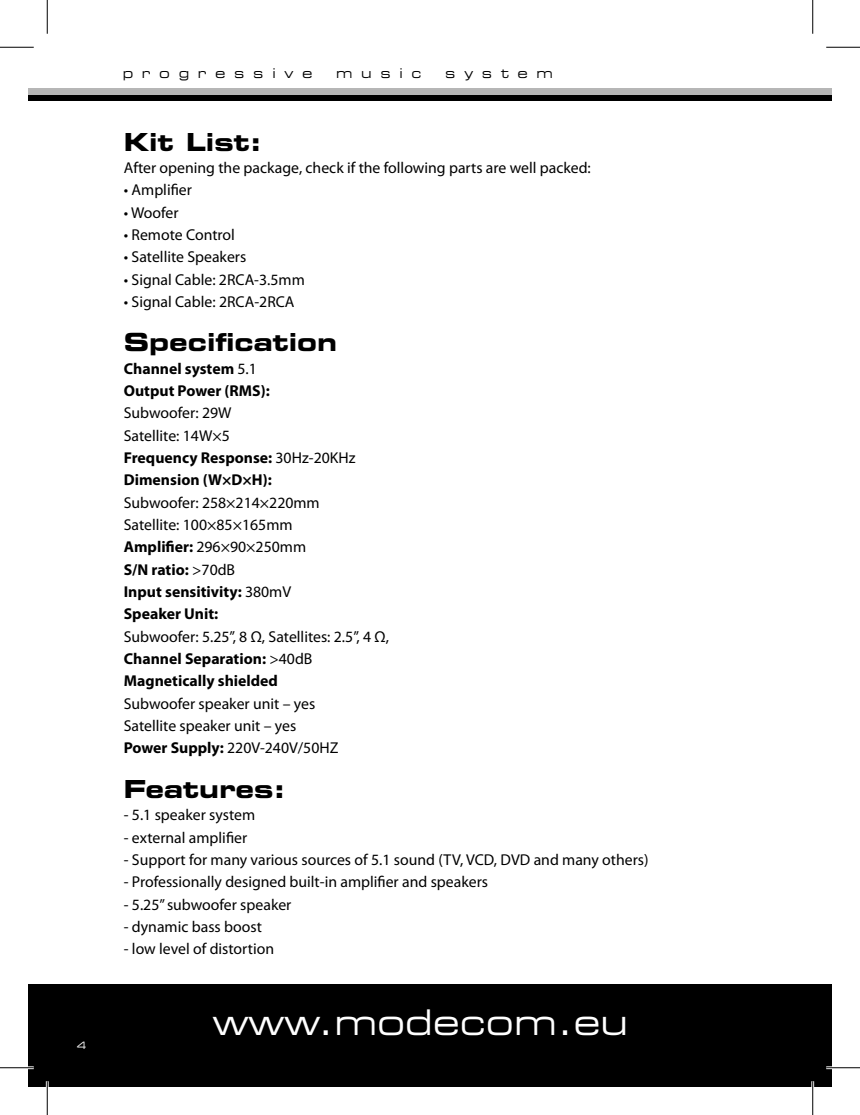
<style>
.page{position:relative;width:860px;height:1115px;background:#fff}
.page>*{position:absolute;margin:0;border:0;box-sizing:border-box;transform-origin:0 0}
.t1{font:35.32px "Square 721 Ex EU";color:#fff}
.t2{font:700 24.75px "Square 721 Ex EU";color:#000}
.t3{font:15.75px/22.3px "Myriad Pro";color:#000}
.t4{font:700 15.75px/22.3px "Myriad Pro";color:#000}
.t5{font:13.5px "Square 721 Ex EU";letter-spacing:.64em;color:#000}
.t6{font:10.12px "Square 721 Ex EU";color:#fff}
.s1{font-weight:400}
.s2{font-weight:700}
</style>
<div class="page">
<div style="left:28px;top:985px;width:785px;height:102px;background:#000"></div>
<svg style="left:28px;top:94px;width:785px;height:7px;background:#1a1a1a"></svg>
<div style="left:28px;top:88px;width:785px;height:6px;background:#b6b6b6"></div>
<div style="left:813px;top:985px;width:19px;height:102px;background:#000"></div>
<svg style="left:813px;top:94px;width:19px;height:7px"></svg>
<div style="left:813px;top:88px;width:19px;height:6px;background:#b6b6b6"></div>
<hr style="left:0;top:1066px;width:34px;height:3px;background:#fff">
<hr style="left:826px;top:1066px;width:34px;height:3px;background:#fff">
<hr style="left:46px;top:1081px;width:3px;height:34px;background:#fff">
<hr style="left:811px;top:1081px;width:3px;height:34px;background:#fff">
<hr style="left:0;top:47px;width:34px;height:1px;background:#000">
<hr style="left:826px;top:47px;width:34px;height:1px;background:#000">
<hr style="left:0;top:1067px;width:34px;height:1px;background:#000">
<hr style="left:826px;top:1067px;width:34px;height:1px;background:#000">
<hr style="left:47px;top:0;width:1px;height:34px;background:#000">
<hr style="left:47px;top:1081px;width:1px;height:34px;background:#000">
<hr style="left:812px;top:0;width:1px;height:34px;background:#000">
<hr style="left:812px;top:1081px;width:1px;height:34px;background:#000">
<p class="t6" style="left:77px;top:1041px;width:11px">4</p>
<p class="t5" style="left:123px;top:68px;width:191px">progressive</p>
<p class="t5" style="left:336px;top:68px;width:87px">music</p>
<p class="t5" style="left:445px;top:68px;width:109px">system</p>
<h2 class="t2" style="left:124px;top:133px;width:140px">Kit List:</h2>
<p class="t3" style="left:124px;top:158px;width:469px">After opening the package, check if the following parts are well packed:</p>
<p class="t3" style="left:124px;top:180px;width:70px">• Amplifier</p>
<p class="t3" style="left:124px;top:203px;width:56px">• Woofer</p>
<p class="t3" style="left:124px;top:225px;width:113px">• Remote Control</p>
<p class="t3" style="left:124px;top:247px;width:124px">• Satellite Speakers</p>
<p class="t3" style="left:124px;top:270px;width:183px">• Signal Cable: 2RCA-3.5mm</p>
<p class="t3" style="left:124px;top:292px;width:172px">• Signal Cable: 2RCA-2RCA</p>
<h2 class="t2" style="left:124px;top:334px;width:215px">Specification</h2>
<p class="t4" style="left:124px;top:359px;width:147px">Channel system <span class="s1">5.1<br></span>Output Power (RMS):</p>
<p class="t3" style="left:124px;top:404px;width:233px">Subwoofer: 29W<br>Satellite: 14W×5<br><span class="s2">Frequency Response:</span> 30Hz-20KHz<br><span class="s2">Dimension (W×D×H):</span></p>
<p class="t3" style="left:124px;top:493px;width:197px">Subwoofer: 258×214×220mm<br>Satellite: 100×85×165mm<br><span class="s2">Amplifier:</span> 296×90×250mm<br><span class="s2">S/N ratio:</span> &gt;70dB<br><span class="s2">Input sensitivity:</span> 380mV<br><span class="s2">Speaker Unit:</span></p>
<p class="t3" style="left:124px;top:627px;width:267px">Subwoofer: 5.25”, 8 Ω, Satellites: 2.5”, 4 Ω,<br><span class="s2">Channel Separation:</span> &gt;40dB<br><span class="s2">Magnetically shielded</span></p>
<p class="t3" style="left:124px;top:694px;width:216px">Subwoofer speaker unit – yes<br>Satellite speaker unit – yes<br><span class="s2">Power Supply:</span> 220V-240V/50HZ</p>
<h2 class="t2" style="left:124px;top:780px;width:163px">Features:</h2>
<p class="t3" style="left:124px;top:805px;width:133px">- 5.1 speaker system</p>
<p class="t3" style="left:124px;top:828px;width:125px">- external amplifier</p>
<p class="t3" style="left:124px;top:850px;width:526px">- Support for many various sources of 5.1 sound (TV, VCD, DVD and many others)</p>
<p class="t3" style="left:124px;top:872px;width:366px">- Professionally designed built-in amplifier and speakers</p>
<p class="t3" style="left:124px;top:895px;width:169px">- 5.25” subwoofer speaker</p>
<p class="t3" style="left:124px;top:917px;width:140px">- dynamic bass boost</p>
<p class="t3" style="left:124px;top:939px;width:152px">- low level of distortion</p>
<h1 class="t1" style="left:213px;top:1010px;width:417px">www.modecom.eu</h1>
</div>
